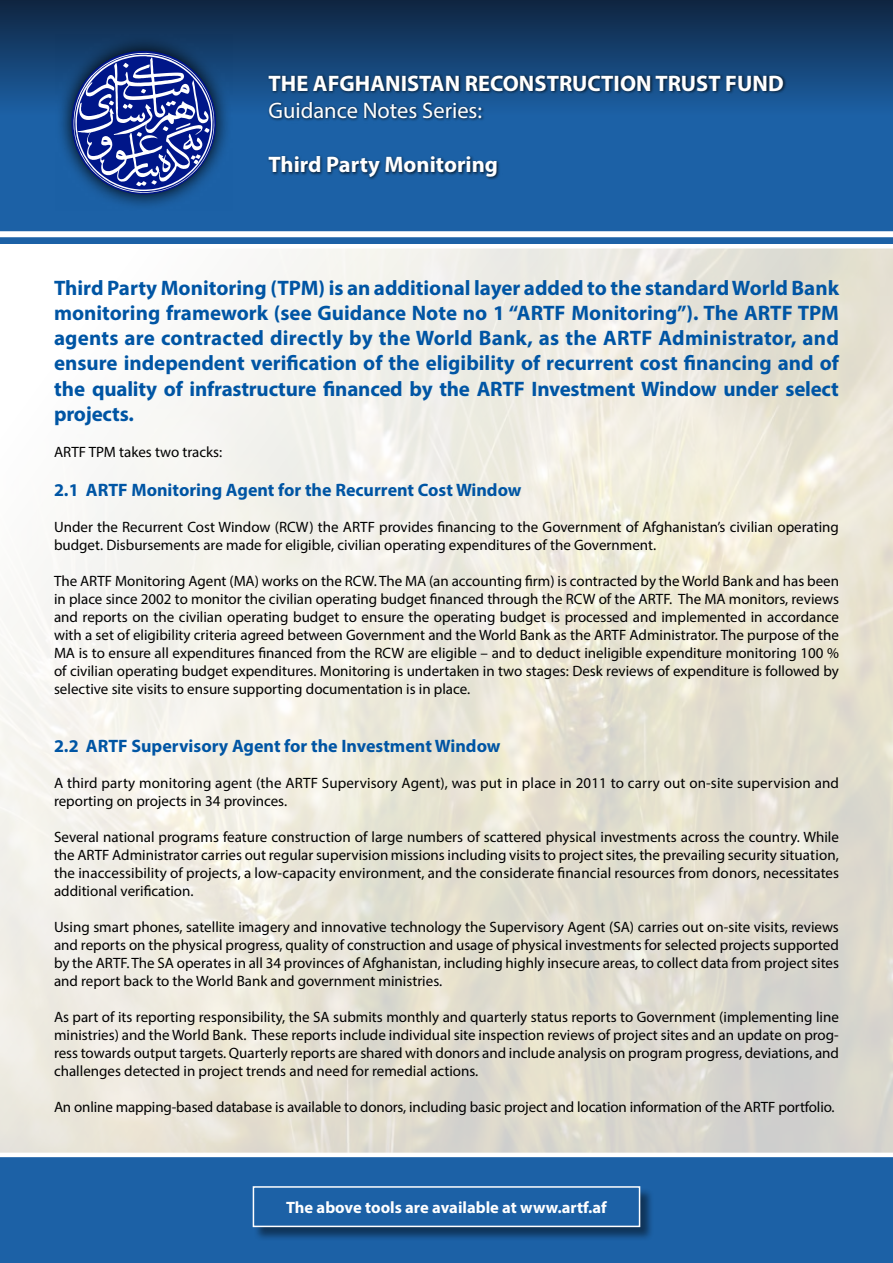
<style>
.page{position:relative;width:893px;height:1263px;background:#fff}
.page>*{position:absolute;margin:0;border:0;box-sizing:border-box;transform-origin:0 0}
.t1{font:700 22.5px "Myriad Pro";color:#fff}
.t2{font:22.5px "Myriad Pro";color:#fff}
.t3{font:700 21px/25.2px "Myriad Pro";letter-spacing:-.01em;color:#0055a4;text-align:justify}
.t4{font:700 18px "Myriad Pro";color:#0055a4}
.t5{font:700 16.5px "Myriad Pro";color:#fff}
.t6{font:15px/18px "Myriad Pro";color:#000;text-align:justify}
</style>
<div class="page">
<div style="left:0;top:1157px;width:893px;height:106px;background:#1c61a6"></div>
<svg style="left:0;top:0;width:893px;height:244px;background:#174c83"></svg>
<svg style="left:55px;top:34px;width:178px;height:177px;background:#164c84"></svg>
<svg style="left:73px;top:53px;width:142px;height:140px;background:#4358a2"></svg>
<div style="left:267px;top:73px;width:520px;height:107px;background:#000;opacity:.75"></div>
<div style="left:0;top:231px;width:893px;height:6px;background:#fff"></div>
<div style="left:254px;top:1187px;width:400px;height:54px;background:#000;opacity:.46"></div>
<div style="left:253px;top:1186px;width:387px;height:41px;background:#1c61a6;border:2px solid #fff"></div>
<h1 class="t1" style="left:268px;top:68px;width:517px">THE AFGHANISTAN RECONSTRUCTION TRUST FUND</h1>
<h1 class="t2" style="left:268px;top:96px;width:215px">Guidance Notes Series:</h1>
<h1 class="t1" style="left:268px;top:149px;width:231px">Third Party Monitoring</h1>
<p class="t3" style="left:54px;top:274px;width:786px">Third Party Monitoring (TPM) is an additional layer added to the standard World Bank monitoring framework (see Guidance Note no 1 “ARTF Monitoring”). The ARTF TPM agents are contracted directly by the World Bank, as the ARTF Administrator, and ensure independent verification of the eligibility of recurrent cost financing and of the quality of infrastructure financed by the ARTF Investment Window under select projects.</p>
<p class="t6" style="left:54px;top:442px;width:170px">ARTF TPM takes two tracks:</p>
<p class="t4" style="left:54px;top:478px;width:469px">2.1 ARTF Monitoring Agent for the Recurrent Cost Window</p>
<p class="t6" style="left:54px;top:518px;width:786px">Under the Recurrent Cost Window (RCW) the ARTF provides financing to the Government of Afghanistan’s civilian operating budget. Disbursements are made for eligible, civilian operating expenditures of the Government.</p>
<p class="t6" style="left:54px;top:572px;width:787px">The ARTF Monitoring Agent (MA) works on the RCW. The MA (an accounting firm) is contracted by the World Bank and has been in place since 2002 to monitor the civilian operating budget financed through the RCW of the ARTF. The MA monitors, reviews and reports on the civilian operating budget to ensure the operating budget is processed and implemented in accordance with a set of eligibility criteria agreed between Government and the World Bank as the ARTF Administrator. The purpose of the MA is to ensure all expenditures financed from the RCW are eligible – and to deduct ineligible expenditure monitoring 100 % of civilian operating budget expenditures. Monitoring is undertaken in two stages: Desk reviews of expenditure is followed by selective site visits to ensure supporting documentation is in place.</p>
<p class="t4" style="left:54px;top:734px;width:448px">2.2 ARTF Supervisory Agent for the Investment Window</p>
<p class="t6" style="left:54px;top:774px;width:787px">A third party monitoring agent (the ARTF Supervisory Agent), was put in place in 2011 to carry out on-site supervision and reporting on projects in 34 provinces.</p>
<p class="t6" style="left:54px;top:828px;width:786px">Several national programs feature construction of large numbers of scattered physical investments across the country. While the ARTF Administrator carries out regular supervision missions including visits to project sites, the prevailing security situation, the inaccessibility of projects, a low-capacity environment, and the considerate financial resources from donors, necessitates additional verification.</p>
<p class="t6" style="left:54px;top:918px;width:787px">Using smart phones, satellite imagery and innovative technology the Supervisory Agent (SA) carries out on-site visits, reviews and reports on the physical progress, quality of construction and usage of physical investments for selected projects supported by the ARTF. The SA operates in all 34 provinces of Afghanistan, including highly insecure areas, to collect data from project sites and report back to the World Bank and government ministries.</p>
<p class="t6" style="left:54px;top:1008px;width:787px">As part of its reporting responsibility, the SA submits monthly and quarterly status reports to Government (implementing line ministries) and the World Bank. These reports include individual site inspection reviews of project sites and an update on prog&shy;ress towards output targets. Quarterly reports are shared with donors and include analysis on program progress, deviations, and challenges detected in project trends and need for remedial actions.</p>
<p class="t6" style="left:54px;top:1098px;width:782px">An online mapping-based database is available to donors, including basic project and location information of the ARTF portfolio.</p>
<p class="t5" style="left:286px;top:1196px;width:322px">The above tools are available at www.artf.af</p>
</div>
